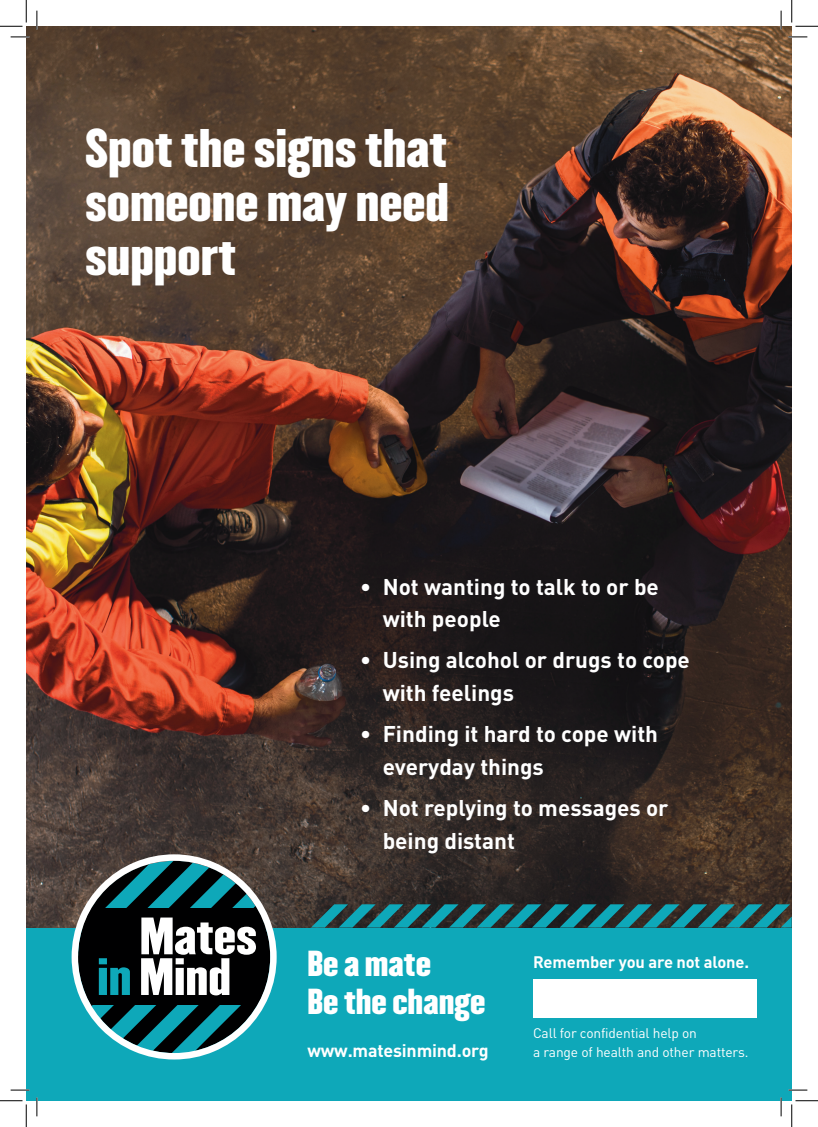
<style>
.page{position:relative;width:818px;height:1127px;background:#fff}
.page>*{position:absolute;margin:0;border:0;box-sizing:border-box;transform-origin:0 0}
.t1{font:47.5px/53.8px "Champion HTF Welterweight";color:#fff;text-align:justify}
.t2{font:31.62px/38px "Champion HTF Welterweight";color:#fff}
.t3{font:700 22.5px/32.5px "DIN";color:#fff}
.t4{font:700 17.88px "DIN";letter-spacing:-.01em;color:#fff}
.t5{font:700 16.5px "DIN";letter-spacing:-.01em;color:#fff}
.t6{font:13.75px/19.2px "DIN";letter-spacing:-.01em;color:#fff}
</style>
<div class="page">
<div style="left:26px;top:926px;width:766px;height:174px;background:#0ea8b9"></div>
<img style="left:26px;top:26px;width:766px;height:900px">
<svg style="left:69px;top:860px;width:211px;height:202px;background:#1d919c"></svg>
<svg style="left:72px;top:854px;width:205px;height:205px"></svg>
<svg style="left:311px;top:904px;width:481px;height:23px;background:#1f656c"></svg>
<div style="left:533px;top:979px;width:223px;height:38px;background:#fff"></div>
<svg style="left:11px;top:36px;width:18px;height:2px"></svg>
<svg style="left:788px;top:36px;width:19px;height:2px"></svg>
<svg style="left:11px;top:1088px;width:18px;height:2px"></svg>
<svg style="left:788px;top:1088px;width:19px;height:2px"></svg>
<svg style="left:36px;top:11px;width:2px;height:18px"></svg>
<svg style="left:36px;top:1097px;width:2px;height:18px"></svg>
<svg style="left:780px;top:11px;width:2px;height:18px"></svg>
<svg style="left:780px;top:1097px;width:2px;height:18px"></svg>
<svg style="left:0;top:0;width:27px;height:27px"></svg>
<svg style="left:0;top:1100px;width:27px;height:26px"></svg>
<svg style="left:791px;top:0;width:27px;height:27px"></svg>
<svg style="left:791px;top:1100px;width:27px;height:26px"></svg>
<h1 class="t1" style="left:85px;top:123px;width:366px">Spot the signs that someone may need support</h1>
<p class="t3" style="left:383px;top:569px;width:278px;text-indent:-22px">• Not wanting to talk to or be with people</p>
<p class="t3" style="left:383px;top:643px;width:309px;text-indent:-22px">• Using alcohol or drugs to cope with feelings</p>
<p class="t3" style="left:383px;top:716px;width:277px;text-indent:-22px">• Finding it hard to cope with everyday things</p>
<p class="t3" style="left:383px;top:790px;width:287px;text-indent:-22px">• Not replying to messages or being distant</p>
<h2 class="t2" style="left:307px;top:945px;width:180px">Be a mate<br>Be the change</h2>
<p class="t4" style="left:307px;top:1038px;width:183px">www.matesinmind.org</p>
<p class="t5" style="left:533px;top:951px;width:218px">Remember you are not alone.</p>
<p class="t6" style="left:533px;top:1022px;width:217px">Call for confidential help on<br>a range of health and other matters.</p>
</div>
